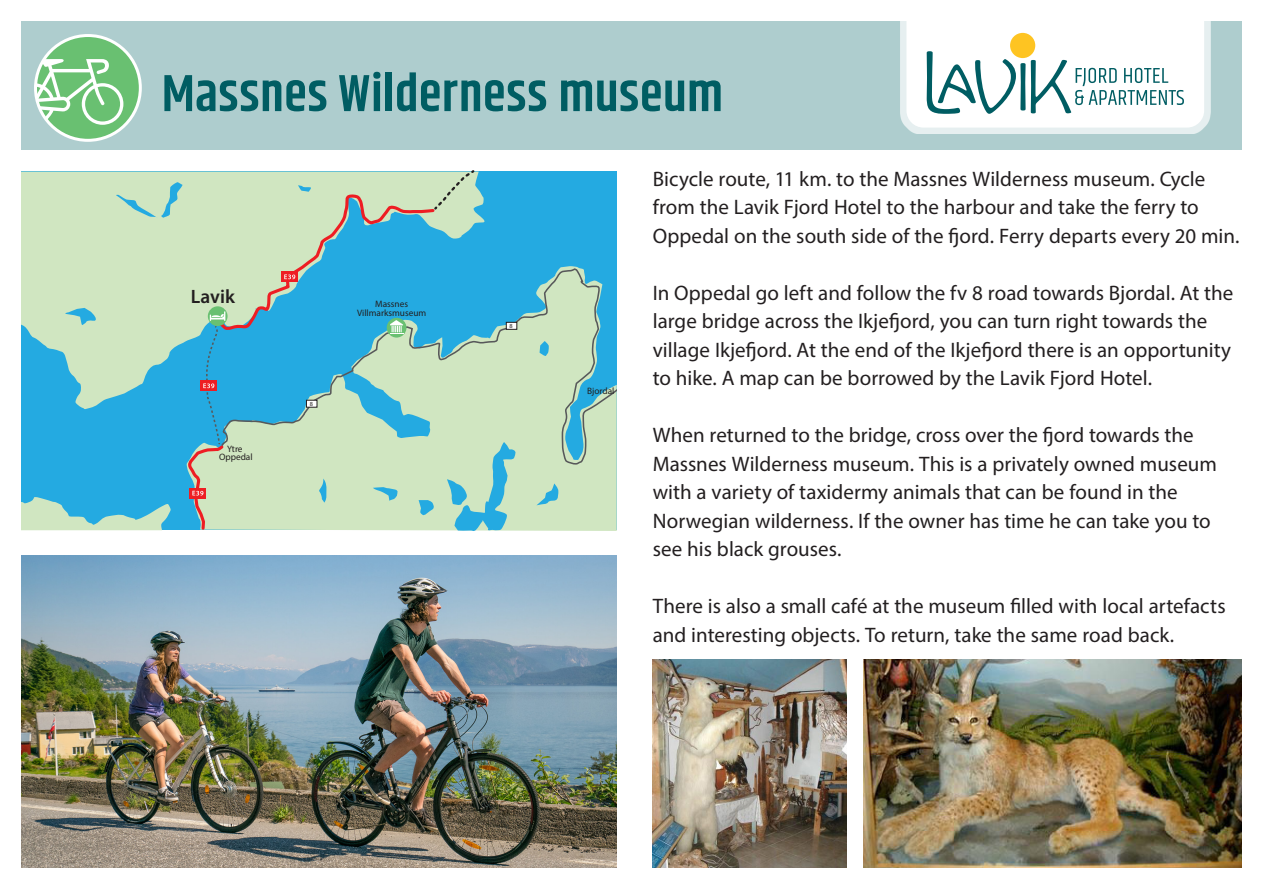
<style>
.page{position:relative;width:1263px;height:893px;background:#fff}
.page>*{position:absolute;margin:0;border:0;box-sizing:border-box;transform-origin:0 0}
.Soort_route{font:600 52.5px "Khand";letter-spacing:.005em;color:#005d63}
.bodytekst{font:21px/28.5px "Myriad Pro";color:#231f20}
.t1{font:600 19.35px "Myriad Pro";color:#231f20}
.t2{font:9.3px/8.4px "Myriad Pro";color:#231f20;text-align:center}
.t3{font:6.15px "Myriad Pro";color:#231f20}
</style>
<div class="page">
<div style="left:21px;top:21px;width:1221px;height:129px;background:#aecdce"></div>
<div style="left:900px;top:0;width:310px;height:134px;background:#fff;opacity:.7"></div>
<svg style="left:906px;top:0;width:298px;height:128px"></svg>
<div style="left:1010px;top:33px;width:25px;height:25px;background:#fec422;border-radius:50%"></div>
<div style="left:21px;top:171px;width:596px;height:359px;background:#24aae1"></div>
<div style="left:517px;top:266px;width:100px;height:265px;background:#d0e6c1"></div>
<svg style="left:535px;top:483px;width:24px;height:24px"></svg>
<svg style="left:517px;top:267px;width:100px;height:198px"></svg>
<svg style="left:21px;top:170px;width:496px;height:361px"></svg>
<img style="left:21px;top:556px;width:596px;height:311px">
<img style="left:653px;top:659px;width:193px;height:208px">
<img style="left:864px;top:659px;width:378px;height:208px">
<div style="left:36px;top:36px;width:104px;height:104px;background:#69c071;border-radius:50%"></div>
<svg style="left:36px;top:59px;width:87px;height:66px"></svg>
<div style="left:34px;top:34px;width:108px;height:108px;border:3px solid #fff;border-radius:50%"></div>
<p class="Soort_route" style="left:162px;top:59px;width:563px">Massnes Wilderness museum</p>
<p class="t1" style="left:191px;top:285px;width:46px">Lavik</p>
<p class="t2" style="left:219px;top:444px;width:35px">Ytre<br>Oppedal</p>
<p class="t3" style="left:310px;top:400px;width:5px">8</p>
<p class="t2" style="left:357px;top:300px;width:71px">Massnes<br>Villmarksmuseum</p>
<p class="t3" style="left:510px;top:322px;width:5px">8</p>
<p class="t2" style="left:587px;top:387px;width:29px">Bjordal</p>
<p class="bodytekst" style="left:653px;top:164px;width:554px">Bicycle route, 11 km. to the Massnes Wilderness museum. Cycle from the Lavik Fjord Hotel to the harbour and take the ferry to</p>
<p class="bodytekst" style="left:653px;top:221px;width:588px">Oppedal on the south side of the fjord. Ferry departs every 20 min.</p>
<p class="bodytekst" style="left:653px;top:278px;width:582px">In Oppedal go left and follow the fv 8 road towards Bjordal. At the</p>
<p class="bodytekst" style="left:653px;top:307px;width:580px">large bridge across the Ikjefjord, you can turn right towards the village Ikjefjord. At the end of the Ikjefjord there is an opportunity to hike. A map can be borrowed by the Lavik Fjord Hotel.</p>
<p class="bodytekst" style="left:653px;top:421px;width:542px">When returned to the bridge, cross over the fjord towards the</p>
<p class="bodytekst" style="left:653px;top:449px;width:566px">Massnes Wilderness museum. This is a privately owned museum with a variety of taxidermy animals that can be found in the</p>
<p class="bodytekst" style="left:653px;top:506px;width:559px">Norwegian wilderness. If the owner has time he can take you to see his black grouses.</p>
<p class="bodytekst" style="left:653px;top:592px;width:574px">There is also a small café at the museum filled with local artefacts and interesting objects. To return, take the same road back.</p>
</div>
